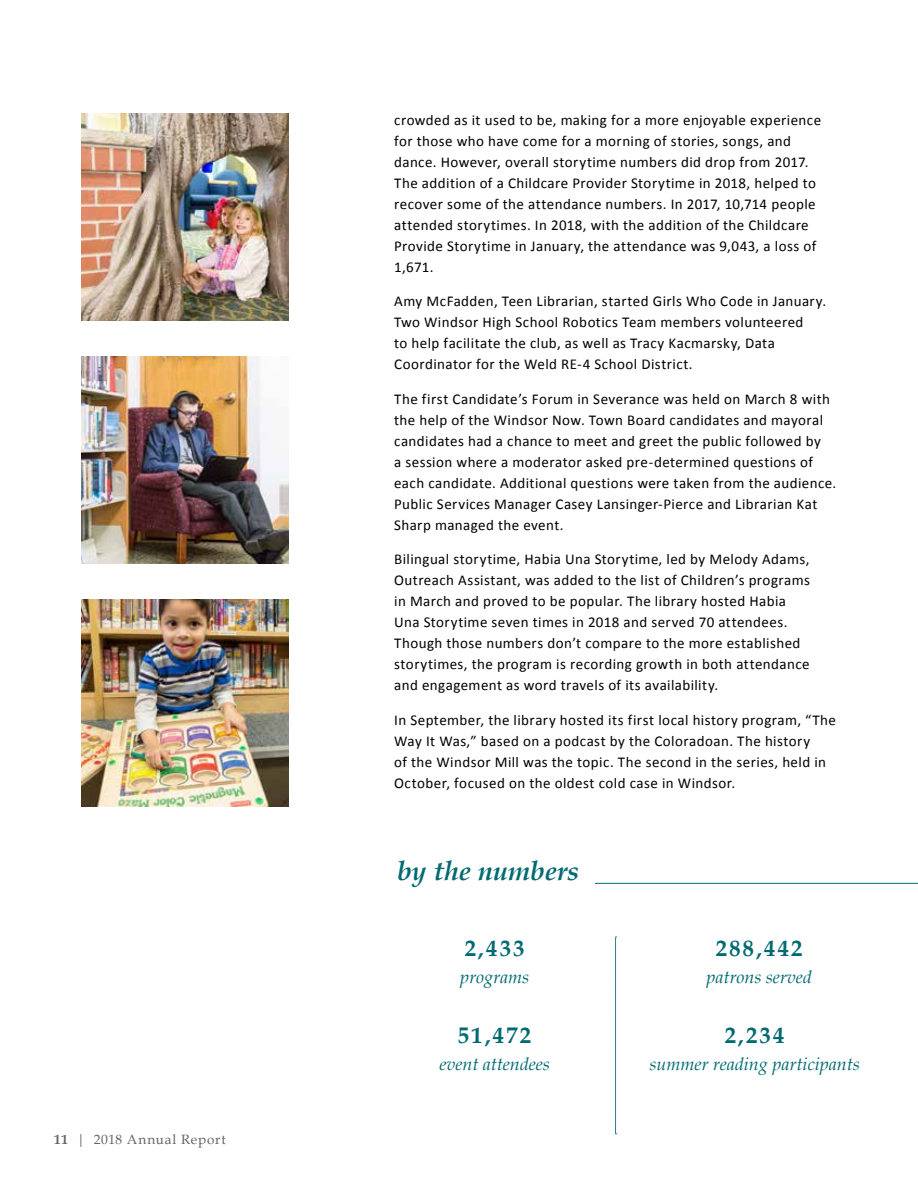
<style>
.page{position:relative;width:918px;height:1188px;background:#fff}
.page>*{position:absolute;margin:0;border:0;box-sizing:border-box;transform-origin:0 0}
.t1{font:italic 700 27px "Book Antiqua";color:#006a71}
.t2{font:700 22.5px "Book Antiqua";letter-spacing:.1em;color:#006a71}
.t3{font:italic 18px "Book Antiqua";color:#006a71}
.t4{font:15px/21px "Calibri";letter-spacing:.03em;color:#000}
.t5{font:13.5px "Book Antiqua";letter-spacing:.06em;color:#636466}
.s1{font-weight:700}
</style>
<div class="page">
<img style="left:81px;top:113px;width:207px;height:208px">
<img style="left:81px;top:356px;width:207px;height:208px">
<img style="left:81px;top:599px;width:207px;height:208px">
<hr style="left:917px;top:0;width:1px;height:327px;background:#ec008c">
<hr style="left:595px;top:883px;width:323px;height:1px;background:#006a71">
<svg style="left:615px;top:937px;width:2px;height:198px"></svg>
<p class="t5" style="left:54px;top:1131px;width:173px"><span class="s1">11</span> | 2018 Annual Report</p>
<p class="t4" style="left:394px;top:108px;width:428px">crowded as it used to be, making for a more enjoyable experience for those who have come for a morning of stories, songs, and dance. However, overall storytime numbers did drop from 2017.<br>The addition of a Childcare Provider Storytime in 2018, helped to recover some of the attendance numbers. In 2017, 10,714 people attended storytimes. In 2018, with the addition of the Childcare Provide Storytime in January, the attendance was 9,043, a loss of 1,671.</p>
<p class="t4" style="left:394px;top:290px;width:433px">Amy McFadden, Teen Librarian, started Girls Who Code in January.<br>Two Windsor High School Robotics Team members volunteered<br>to help facilitate the club, as well as Tracy Kacmarsky, Data Coordinator for the Weld RE-4 School District.</p>
<p class="t4" style="left:394px;top:387px;width:444px">The first Candidate’s Forum in Severance was held on March 8 with the help of the Windsor Now. Town Board candidates and mayoral candidates had a chance to meet and greet the public followed by<br>a session where a moderator asked pre-determined questions of each candidate. Additional questions were taken from the audience.<br>Public Services Manager Casey Lansinger-Pierce and Librarian Kat Sharp managed the event.</p>
<p class="t4" style="left:394px;top:548px;width:417px">Bilingual storytime, Habia Una Storytime, led by Melody Adams, Outreach Assistant, was added to the list of Children’s programs in March and proved to be popular. The library hosted Habia Una Storytime seven times in 2018 and served 70 attendees.<br>Though those numbers don’t compare to the more established storytimes, the program is recording growth in both attendance and engagement as word travels of its availability.</p>
<p class="t4" style="left:394px;top:708px;width:443px">In September, the library hosted its first local history program, “The Way It Was,” based on a podcast by the Coloradoan. The history<br>of the Windsor Mill was the topic. The second in the series, held in October, focused on the oldest cold case in Windsor.</p>
<h1 class="t1" style="left:397px;top:856px;width:184px">by the numbers</h1>
<h2 class="t2" style="left:465px;top:935px;width:61px">2,433</h2>
<p class="t3" style="left:460px;top:966px;width:70px">programs</p>
<h2 class="t2" style="left:458px;top:1022px;width:75px">51,472</h2>
<p class="t3" style="left:439px;top:1053px;width:112px">event attendees</p>
<h2 class="t2" style="left:716px;top:935px;width:88px">288,442</h2>
<p class="t3" style="left:706px;top:966px;width:107px">patrons served</p>
<h2 class="t2" style="left:725px;top:1022px;width:61px">2,234</h2>
<p class="t3" style="left:649px;top:1053px;width:212px">summer reading participants</p>
</div>
